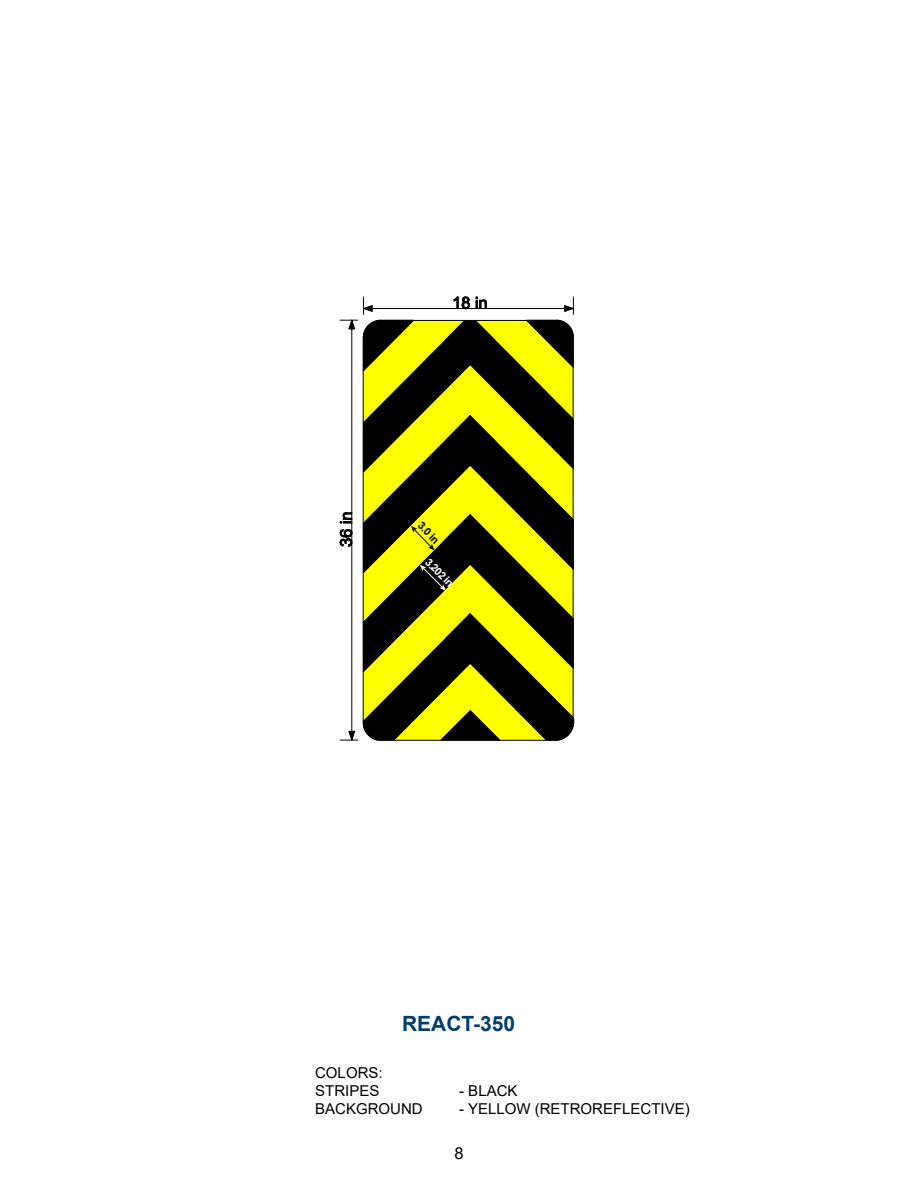
<style>
.page{position:relative;width:918px;height:1188px;background:#fff}
.page>*{position:absolute;margin:0;border:0;box-sizing:border-box;transform-origin:0 0}
.t1{font:700 21px "Arial";color:#003e6b}
.t2{font:16.5px "Arial";color:#000}
.t3{font:15px/18px "Arial";color:#000}
.t4{font:700 10.65px "Arial";color:#fff}
.t5{font:700 10.65px "Arial";color:#010101}
</style>
<div class="page">
<svg style="left:340px;top:296px;width:235px;height:445px"></svg>
<p class="t5" style="left:425px;top:518px;width:27px;rotate:45deg">3.0 in</p>
<p class="t4" style="left:432px;top:555px;width:36px;rotate:45deg">3.202 in</p>
<p class="t3" style="left:315px;top:1064px;width:69px">COLORS:<br>STRIPES</p>
<h1 class="t1" style="left:402px;top:1009px;width:115px">REACT-350</h1>
<p class="t3" style="left:459px;top:1082px;width:60px">- BLACK</p>
<p class="t3" style="left:315px;top:1100px;width:109px">BACKGROUND</p>
<p class="t3" style="left:459px;top:1100px;width:232px">- YELLOW (RETROREFLECTIVE)</p>
<p class="t2" style="left:454px;top:1142px;width:11px">8</p>
</div>
